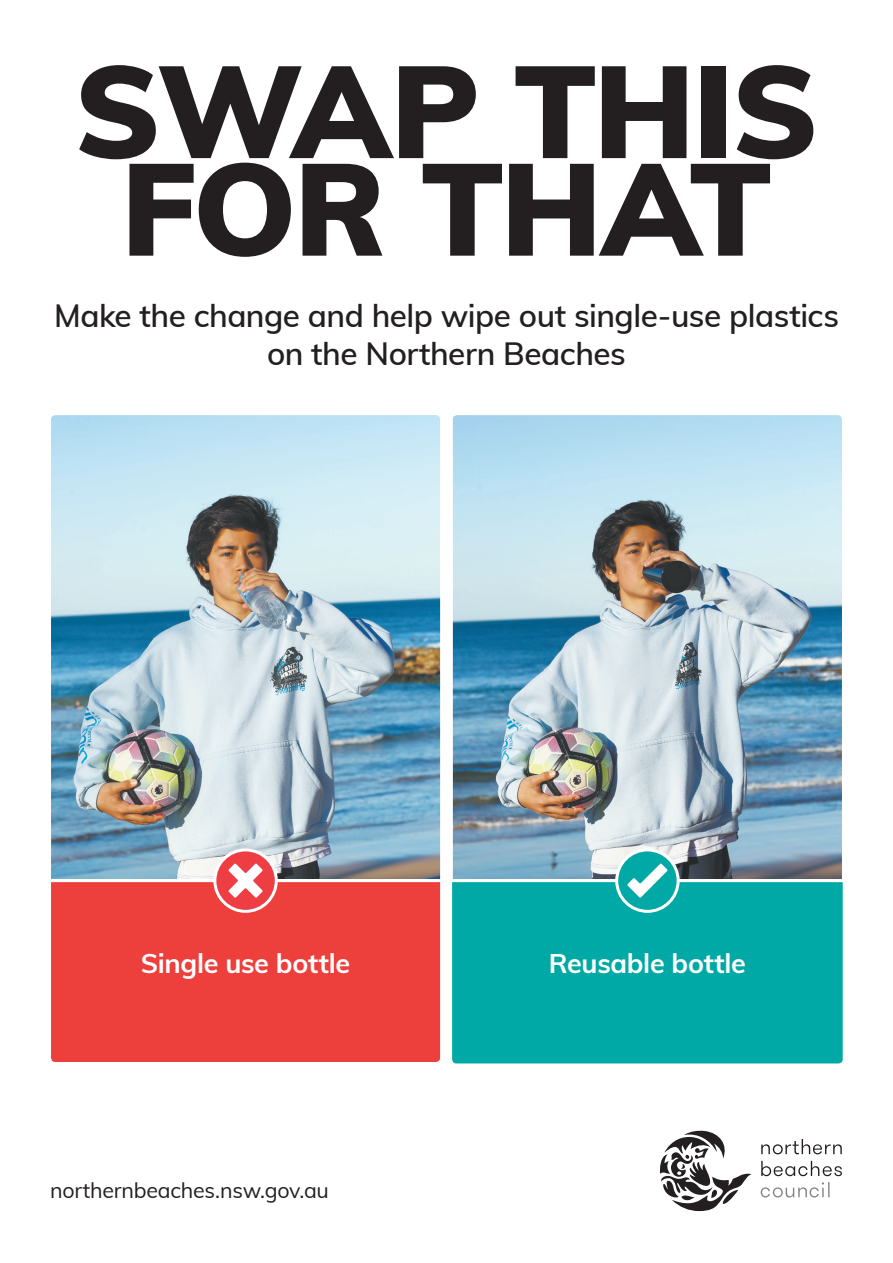
<style>
.page{position:relative;width:893px;height:1263px;background:#fff}
.page>*{position:absolute;margin:0;border:0;box-sizing:border-box;transform-origin:0 0}
.t1{font:900 129px/97.5px "Muli";letter-spacing:-.02em;color:#231f20;text-align:center}
.t2{font:600 31.5px/37.8px "Muli";letter-spacing:-.015em;color:#231f20;text-align:center}
.t3{font:700 27px "Muli";letter-spacing:-.01em;color:#fff}
.t4{font:21.45px "Muli";letter-spacing:-.01em;color:#231f20}
</style>
<div class="page">
<svg style="left:761px;top:1139px;width:81px;height:37px"></svg>
<svg style="left:761px;top:1182px;width:68px;height:15px"></svg>
<svg style="left:660px;top:1130px;width:91px;height:81px"></svg>
<img style="left:453px;top:415px;width:389px;height:464px">
<img style="left:51px;top:415px;width:389px;height:464px">
<div style="left:51px;top:882px;width:389px;height:180px;background:#ed3f3b"></div>
<div style="left:452px;top:882px;width:391px;height:181px;background:#00a9a5"></div>
<svg style="left:617px;top:850px;width:61px;height:61px"></svg>
<div style="left:615px;top:848px;width:65px;height:65px;border:3px solid #fff;border-radius:50%"></div>
<svg style="left:627px;top:863px;width:40px;height:35px"></svg>
<div style="left:215px;top:850px;width:61px;height:61px;background:#ee3d43;border-radius:50%"></div>
<div style="left:213px;top:848px;width:65px;height:65px;border:3px solid #fff;border-radius:50%"></div>
<svg style="left:228px;top:863px;width:35px;height:35px"></svg>
<h1 class="t1" style="left:74px;top:57px;width:746px">SWAP THIS<br>FOR THAT</h1>
<p class="t2" style="left:54px;top:295px;width:786px">Make the change and help wipe out single-use plastics on the Northern Beaches</p>
<p class="t3" style="left:141px;top:944px;width:211px">Single use bottle</p>
<p class="t3" style="left:549px;top:944px;width:199px">Reusable bottle</p>
<p class="t4" style="left:50px;top:1174px;width:280px">northernbeaches.nsw.gov.au</p>
</div>
